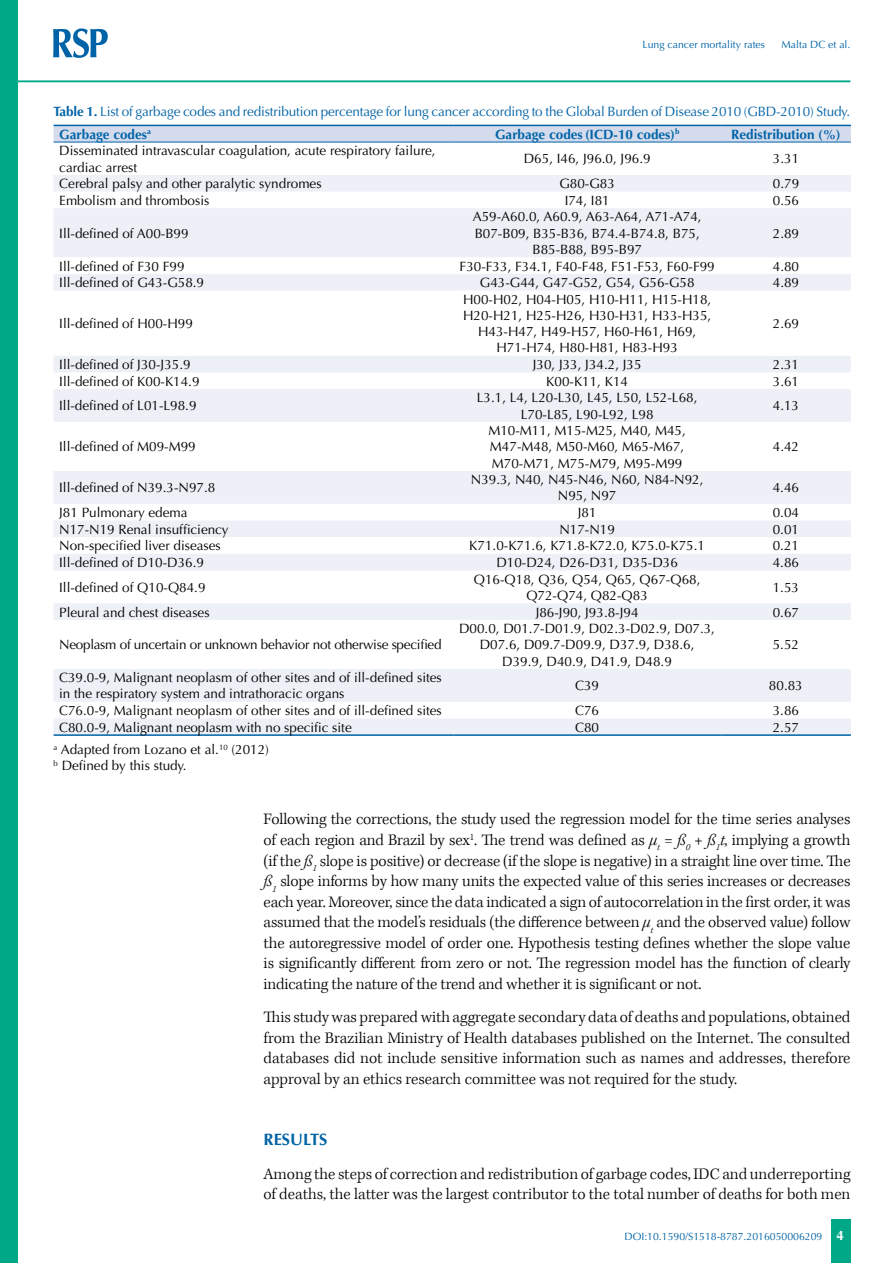
<style>
.page{position:relative;width:893px;height:1263px;background:#fff}
.page>*{position:absolute;margin:0;border:0;box-sizing:border-box;transform-origin:0 0}
.t1{font:300 16.5px/20.5px "Kepler Std";color:#000;text-align:justify}
.t2{font:700 16.5px "Optima";color:#0063a7}
.t3{font:13.5px/16.2px "Optima";color:#000;text-align:center}
.t4{font:13.5px/22.5px "Optima";letter-spacing:-.01em;color:#0063a7}
.t5{font:13.5px "Optima";letter-spacing:-.02em;color:#000}
.t6{font:700 13.5px "Optima";color:#0063a7}
.t7{font:700 13.5px "Optima";color:#fff}
.t8{font:10.5px "Optima";color:#0063a7}
.s1{font-weight:700}
.s2{font-style:italic}
</style>
<div class="page">
<div style="left:831px;top:1220px;width:20px;height:43px;background:#00a887"></div>
<div style="left:0;top:0;width:18px;height:1263px;background:#00a887"></div>
<svg style="left:53px;top:28px;width:55px;height:30px"></svg>
<hr style="left:18px;top:80px;width:832px;height:2px;background:#00a887">
<svg style="left:54px;top:126px;width:797px;height:16px;background:#cbd6e9"></svg>
<svg style="left:54px;top:175px;width:797px;height:559px"></svg>
<hr style="left:54px;top:125px;width:399px;height:1px;background:#0063a7">
<hr style="left:453px;top:125px;width:268px;height:1px;background:#0063a7">
<hr style="left:721px;top:125px;width:130px;height:1px;background:#0063a7">
<hr style="left:54px;top:142px;width:399px;height:1px;background:#0063a7">
<hr style="left:453px;top:142px;width:268px;height:1px;background:#0063a7">
<hr style="left:721px;top:142px;width:130px;height:1px;background:#0063a7">
<hr style="left:54px;top:734px;width:399px;height:2px;background:#0063a7">
<hr style="left:453px;top:734px;width:268px;height:2px;background:#0063a7">
<hr style="left:721px;top:734px;width:130px;height:2px;background:#0063a7">
<p class="t8" style="left:642px;top:38px;width:124px">Lung cancer mortality rates</p>
<p class="t8" style="left:782px;top:38px;width:70px">Malta DC et al.</p>
<p class="t4" style="left:59px;top:101px;width:792px;text-indent:-6px"><span class="s1">Table 1.</span> List of garbage codes and redistribution percentage for lung cancer according to the Global Burden of Disease 2010 (GBD-2010) Study.<br><span class="s1">Garbage codes</span><sup>a</sup></p>
<p class="t6" style="left:495px;top:126px;width:186px">Garbage codes (ICD-10 codes)<sup>b</sup></p>
<p class="t6" style="left:731px;top:126px;width:111px">Redistribution (%)</p>
<p class="t3" style="left:59px;top:143px;width:378px;text-align:left">Disseminated intravascular coagulation, acute respiratory failure, cardiac arrest</p>
<p class="t3" style="left:524px;top:151px;width:128px">D65, I46, J96.0, J96.9</p>
<p class="t3" style="left:773px;top:151px;width:28px">3.31</p>
<p class="t3" style="left:59px;top:176px;width:264px">Cerebral palsy and other paralytic syndromes</p>
<p class="t3" style="left:559px;top:176px;width:57px">G80-G83</p>
<p class="t3" style="left:773px;top:176px;width:28px">0.79</p>
<p class="t3" style="left:59px;top:192px;width:152px">Embolism and thrombosis</p>
<p class="t3" style="left:565px;top:192px;width:47px">I74, I81</p>
<p class="t3" style="left:773px;top:192px;width:28px">0.56</p>
<p class="t3" style="left:59px;top:225px;width:131px">Ill-defined of A00-B99</p>
<p class="t3" style="left:473px;top:209px;width:230px">A59-A60.0, A60.9, A63-A64, A71-A74,<br>B07-B09, B35-B36, B74.4-B74.8, B75,<br>B85-B88, B95-B97</p>
<p class="t3" style="left:773px;top:225px;width:28px">2.89</p>
<p class="t3" style="left:59px;top:258px;width:127px">Ill-defined of F30 F99</p>
<p class="t3" style="left:460px;top:258px;width:257px">F30-F33, F34.1, F40-F48, F51-F53, F60-F99</p>
<p class="t3" style="left:773px;top:258px;width:28px">4.80</p>
<p class="t3" style="left:59px;top:275px;width:146px">Ill-defined of G43-G58.9</p>
<p class="t3" style="left:480px;top:275px;width:216px">G43-G44, G47-G52, G54, G56-G58</p>
<p class="t3" style="left:773px;top:275px;width:28px">4.89</p>
<p class="t3" style="left:59px;top:316px;width:135px">Ill-defined of H00-H99</p>
<p class="t3" style="left:463px;top:291px;width:250px">H00-H02, H04-H05, H10-H11, H15-H18, H20-H21, H25-H26, H30-H31, H33-H35, H43-H47, H49-H57, H60-H61, H69, H71-H74, H80-H81, H83-H93</p>
<p class="t3" style="left:773px;top:316px;width:28px">2.69</p>
<p class="t3" style="left:59px;top:357px;width:133px">Ill-defined of J30-J35.9</p>
<p class="t3" style="left:533px;top:357px;width:110px">J30, J33, J34.2, J35</p>
<p class="t3" style="left:773px;top:357px;width:28px">2.31</p>
<p class="t3" style="left:59px;top:373px;width:142px">Ill-defined of K00-K14.9</p>
<p class="t3" style="left:546px;top:373px;width:83px">K00-K11, K14</p>
<p class="t3" style="left:773px;top:373px;width:28px">3.61</p>
<p class="t3" style="left:59px;top:398px;width:139px">Ill-defined of L01-L98.9</p>
<p class="t3" style="left:477px;top:390px;width:222px">L3.1, L4, L20-L30, L45, L50, L52-L68,<br>L70-L85, L90-L92, L98</p>
<p class="t3" style="left:773px;top:398px;width:28px">4.13</p>
<p class="t3" style="left:59px;top:439px;width:138px">Ill-defined of M09-M99</p>
<p class="t3" style="left:488px;top:423px;width:199px;text-align:justify">M10-M11, M15-M25, M40, M45, M47-M48, M50-M60, M65-M67, M70-M71, M75-M79, M95-M99</p>
<p class="t3" style="left:773px;top:439px;width:28px">4.42</p>
<p class="t3" style="left:59px;top:480px;width:158px">Ill-defined of N39.3-N97.8</p>
<p class="t3" style="left:471px;top:472px;width:234px">N39.3, N40, N45-N46, N60, N84-N92,<br>N95, N97</p>
<p class="t3" style="left:773px;top:480px;width:28px">4.46</p>
<p class="t3" style="left:59px;top:505px;width:130px">J81 Pulmonary edema</p>
<p class="t3" style="left:578px;top:505px;width:20px">J81</p>
<p class="t3" style="left:773px;top:505px;width:28px">0.04</p>
<p class="t3" style="left:59px;top:521px;width:171px">N17-N19 Renal insufficiency</p>
<p class="t3" style="left:559px;top:521px;width:57px">N17-N19</p>
<p class="t3" style="left:773px;top:521px;width:28px">0.01</p>
<p class="t3" style="left:59px;top:538px;width:163px">Non-specified liver diseases</p>
<p class="t3" style="left:469px;top:538px;width:237px">K71.0-K71.6, K71.8-K72.0, K75.0-K75.1</p>
<p class="t3" style="left:773px;top:538px;width:28px">0.21</p>
<p class="t3" style="left:59px;top:554px;width:146px">Ill-defined of D10-D36.9</p>
<p class="t3" style="left:496px;top:554px;width:183px">D10-D24, D26-D31, D35-D36</p>
<p class="t3" style="left:773px;top:554px;width:28px">4.86</p>
<p class="t3" style="left:59px;top:579px;width:148px">Ill-defined of Q10-Q84.9</p>
<p class="t3" style="left:474px;top:571px;width:228px">Q16-Q18, Q36, Q54, Q65, Q67-Q68,<br>Q72-Q74, Q82-Q83</p>
<p class="t3" style="left:773px;top:579px;width:28px">1.53</p>
<p class="t3" style="left:59px;top:604px;width:152px">Pleural and chest diseases</p>
<p class="t3" style="left:536px;top:604px;width:104px">J86-J90, J93.8-J94</p>
<p class="t3" style="left:773px;top:604px;width:28px">0.67</p>
<p class="t5" style="left:59px;top:637px;width:384px">Neoplasm of uncertain or unknown behavior not otherwise specified</p>
<p class="t3" style="left:459px;top:621px;width:257px">D00.0, D01.7-D01.9, D02.3-D02.9, D07.3,<br>D07.6, D09.7-D09.9, D37.9, D38.6,<br>D39.9, D40.9, D41.9, D48.9</p>
<p class="t3" style="left:773px;top:637px;width:28px">5.52</p>
<p class="t3" style="left:59px;top:670px;width:384px;text-align:left">C39.0-9, Malignant neoplasm of other sites and of ill-defined sites in the respiratory system and intrathoracic organs</p>
<p class="t3" style="left:575px;top:678px;width:26px">C39</p>
<p class="t3" style="left:769px;top:678px;width:35px">80.83</p>
<p class="t3" style="left:59px;top:703px;width:384px">C76.0-9, Malignant neoplasm of other sites and of ill-defined sites</p>
<p class="t3" style="left:575px;top:703px;width:26px">C76</p>
<p class="t3" style="left:773px;top:703px;width:28px">3.86</p>
<p class="t3" style="left:59px;top:719px;width:294px">C80.0-9, Malignant neoplasm with no specific site</p>
<p class="t3" style="left:575px;top:719px;width:26px">C80</p>
<p class="t3" style="left:773px;top:719px;width:28px">2.57</p>
<p class="t3" style="left:54px;top:742px;width:217px;text-align:left"><sup>a</sup> Adapted from Lozano et al.<sup>10</sup> (2012) <sup>b</sup> Defined by this study.</p>
<p class="t1" style="left:264px;top:810px;width:588px">Following the corrections, the study used the regression model for the time series analyses of each region and Brazil by sex<sup>1</sup>. The trend was defined as <span class="s2">µ</span><sub>t</sub> <span class="s2">= ß</span><sub>0</sub> <span class="s2">+ ß</span><sub>1</sub><span class="s2">t</span>, implying a growth (if the <span class="s2">ß</span><sub>1</sub> slope is positive) or decrease (if the slope is negative) in a straight line over time. The <span class="s2">ß</span><sub>1</sub> slope informs by how many units the expected value of this series increases or decreases each year. Moreover, since the data indicated a sign of autocorrelation in the first order, it was assumed that the model’s residuals (the difference between <span class="s2">µ</span><sub>t</sub> and the observed value) follow the autoregressive model of order one. Hypothesis testing defines whether the slope value is significantly different from zero or not. The regression model has the function of clearly indicating the nature of the trend and whether it is significant or not.</p>
<p class="t1" style="left:264px;top:1007px;width:588px">This study was prepared with aggregate secondary data of deaths and populations, obtained from the Brazilian Ministry of Health databases published on the Internet. The consulted databases did not include sensitive information such as names and addresses, therefore approval by an ethics research committee was not required for the study.</p>
<p class="t2" style="left:264px;top:1130px;width:65px">RESULTS</p>
<p class="t1" style="left:264px;top:1164px;width:588px">Among the steps of correction and redistribution of garbage codes, IDC and underreporting of deaths, the latter was the largest contributor to the total number of deaths for both men</p>
<p class="t8" style="left:624px;top:1230px;width:199px">DOI:10.1590/S1518-8787.2016050006209</p>
<p class="t7" style="left:836px;top:1227px;width:9px">4</p>
</div>
